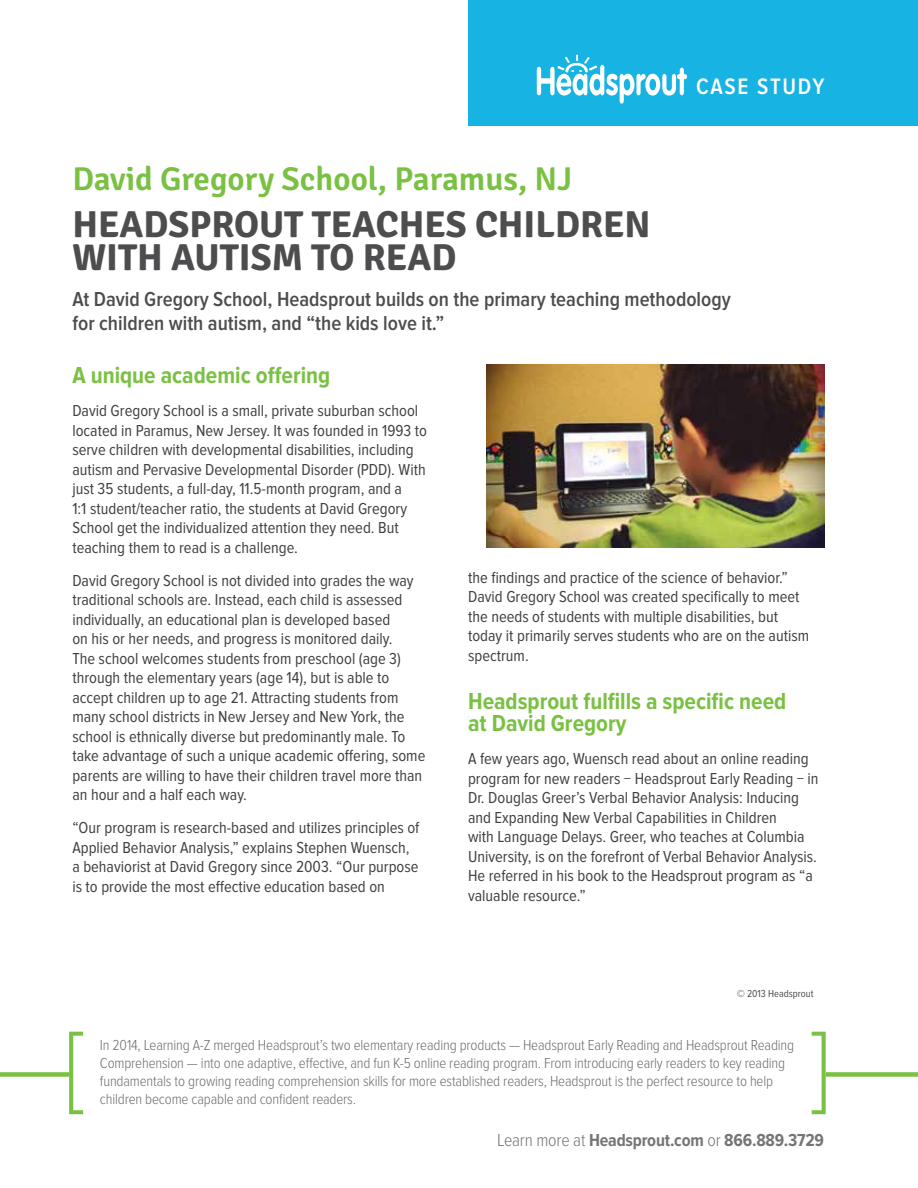
<style>
.page{position:relative;width:918px;height:1188px;background:#fff}
.page>*{position:absolute;margin:0;border:0;box-sizing:border-box;transform-origin:0 0}
.t1{font:700 37.5px/33px "Signika";color:#4d4d4f}
.t2{font:600 33px "Signika";color:#7ac143}
.t3{font:700 24px/22.5px "Proxima Nova Cond";color:#7ac143}
.t4{font:600 23.25px "Proxima Nova Cond";letter-spacing:.075em;color:#fff}
.t5{font:600 21px/24px "Proxima Nova Cond";color:#4d4d4f}
.t6{font:700 18px "Proxima Nova Cond";letter-spacing:-.01em;color:#737577}
.t7{font:16.5px/19.5px "Proxima Nova Cond";color:#414042}
.t8{font:300 15px/18px "Proxima Nova Cond";letter-spacing:-.01em;color:#6d6e71}
.t9{font:10.5px "Proxima Nova Cond";color:#4d4d4f}
.s1{font-weight:300}
</style>
<div class="page">
<svg style="left:69px;top:1032px;width:14px;height:82px"></svg>
<div style="left:0;top:1072px;width:69px;height:5px;background:#7ac143"></div>
<svg style="left:812px;top:1032px;width:14px;height:82px"></svg>
<div style="left:826px;top:1072px;width:92px;height:5px;background:#7ac143"></div>
<div style="left:469px;top:0;width:449px;height:125px;background:#17b3e2"></div>
<svg style="left:537px;top:54px;width:150px;height:50px"></svg>
<img style="left:486px;top:364px;width:338px;height:184px">
<h2 class="t2" style="left:72px;top:160px;width:502px">David Gregory School, Paramus, NJ</h2>
<h1 class="t1" style="left:72px;top:208px;width:580px">HEADSPROUT TEACHES CHILDREN<br>WITH AUTISM TO READ</h1>
<h3 class="t4" style="left:696px;top:73px;width:130px">CASE STUDY</h3>
<p class="t5" style="left:72px;top:288px;width:660px">At David Gregory School, Headsprout builds on the primary teaching methodology for children with autism, and “the kids love it.”</p>
<h3 class="t3" style="left:72px;top:365px;width:260px">A unique academic offering</h3>
<p class="t7" style="left:72px;top:401px;width:356px">David Gregory School is a small, private suburban school located in Paramus, New Jersey. It was founded in 1993 to serve children with developmental disabilities, including autism and Pervasive Developmental Disorder (PDD). With just 35 students, a full-day, 11.5-month program, and a<br>1:1 student/teacher ratio, the students at David Gregory School get the individualized attention they need. But teaching them to read is a challenge.</p>
<p class="t7" style="left:72px;top:571px;width:355px">David Gregory School is not divided into grades the way traditional schools are. Instead, each child is assessed individually, an educational plan is developed based<br>on his or her needs, and progress is monitored daily.<br>The school welcomes students from preschool (age 3) through the elementary years (age 14), but is able to accept children up to age 21. Attracting students from many school districts in New Jersey and New York, the school is ethnically diverse but predominantly male. To take advantage of such a unique academic offering, some parents are willing to have their children travel more than an hour and a half each way.</p>
<p class="t7" style="left:72px;top:818px;width:349px">“Our program is research-based and utilizes principles of Applied Behavior Analysis,” explains Stephen Wuensch, a behaviorist at David Gregory since 2003. “Our purpose is to provide the most effective education based on</p>
<p class="t7" style="left:468px;top:568px;width:343px">the findings and practice of the science of behavior.” David Gregory School was created specifically to meet the needs of students with multiple disabilities, but today it primarily serves students who are on the autism spectrum.</p>
<h3 class="t3" style="left:468px;top:690px;width:320px">Headsprout fulfills a specific need at David Gregory</h3>
<p class="t7" style="left:468px;top:749px;width:352px">A few years ago, Wuensch read about an online reading program for new readers − Headsprout Early Reading − in Dr. Douglas Greer’s Verbal Behavior Analysis: Inducing and Expanding New Verbal Capabilities in Children<br>with Language Delays. Greer, who teaches at Columbia University, is on the forefront of Verbal Behavior Analysis.<br>He referred in his book to the Headsprout program as “a valuable resource.”</p>
<p class="t9" style="left:737px;top:988px;width:78px">© 2013 Headsprout</p>
<p class="t8" style="left:100px;top:1036px;width:696px">In 2014, Learning A-Z merged Headsprout’s two elementary reading products — Headsprout Early Reading and Headsprout Reading Comprehension — into one adaptive, effective, and fun K-5 online reading program. From introducing early readers to key reading fundamentals to growing reading comprehension skills for more established readers, Headsprout is the perfect resource to help children become capable and confident readers.</p>
<p class="t6" style="left:497px;top:1130px;width:328px"><span class="s1">Learn more at</span> Headsprout.com <span class="s1">or</span> 866.889.3729</p>
</div>
